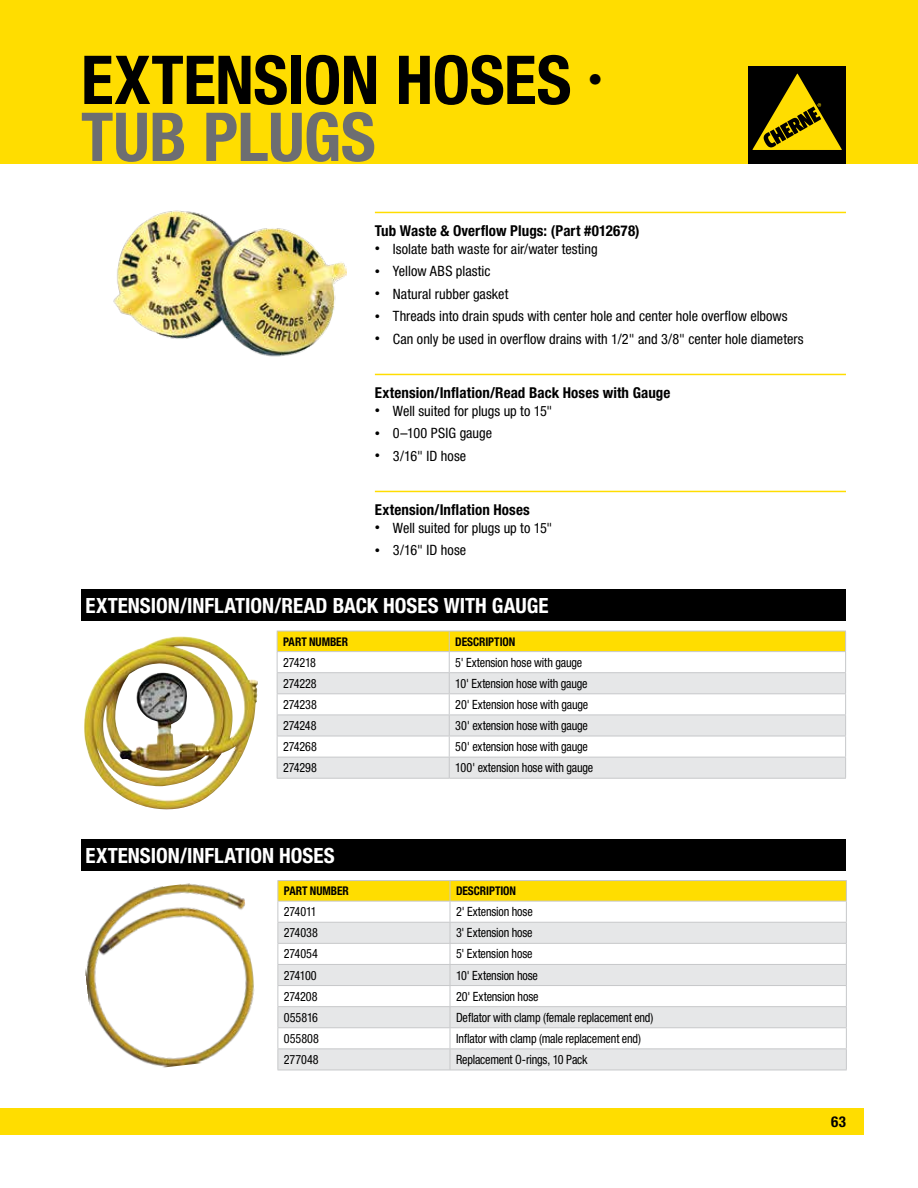
<style>
.page{position:relative;width:918px;height:1188px;background:#fff}
.page>*{position:absolute;margin:0;border:0;box-sizing:border-box;transform-origin:0 0}
.t1{font:700 condensed 67.5px "Helvetica Neue LT Std";letter-spacing:-.01em;color:#000}
.t2{font:700 condensed 67.5px "Helvetica Neue LT Std";letter-spacing:-.005em;color:#6d6e71}
.t3{font:700 condensed 30px "Helvetica Neue LT Std";color:#000}
.t4{font:700 condensed 21px "Helvetica Neue LT Std";color:#fff}
.t5{font:700 condensed 15px "Helvetica Neue LT Std";letter-spacing:.005em;color:#000}
.t6{font:condensed 14.25px "Helvetica Neue LT Std";letter-spacing:.005em;color:#000}
.t7{font:condensed 12.75px "Helvetica Neue LT Std";letter-spacing:-.015em;color:#000;scale:.95 1}
.t8{font:700 condensed 12px "Helvetica Neue LT Std";letter-spacing:-.005em;color:#000;scale:.95 1}
.s1{font-size:10.5px}
.s2{font-stretch:normal}
</style>
<div class="page">
<div style="left:0;top:0;width:918px;height:164px;background:#fd0"></div>
<img style="left:84px;top:636px;width:174px;height:174px">
<img style="left:113px;top:210px;width:234px;height:147px">
<hr style="left:278px;top:880px;width:172px;height:1px;background:#c7c8ca">
<hr style="left:450px;top:880px;width:397px;height:1px;background:#c7c8ca">
<hr style="left:278px;top:1070px;width:172px;height:1px;background:#c7c8ca">
<hr style="left:450px;top:1070px;width:397px;height:1px;background:#c7c8ca">
<svg style="left:278px;top:881px;width:569px;height:189px"></svg>
<hr style="left:278px;top:1027px;width:172px;height:1px;background:#c7c8ca">
<hr style="left:450px;top:1027px;width:397px;height:1px;background:#c7c8ca">
<img style="left:85px;top:883px;width:170px;height:185px">
<div style="left:81px;top:590px;width:765px;height:31px;background:#000"></div>
<div style="left:81px;top:839px;width:765px;height:32px;background:#000"></div>
<hr style="left:375px;top:212px;width:471px;height:1px;background:#fd0">
<hr style="left:375px;top:374px;width:471px;height:1px;background:#fd0">
<hr style="left:375px;top:491px;width:471px;height:1px;background:#fd0">
<hr style="left:277px;top:778px;width:172px;height:1px;background:#c7c8ca">
<hr style="left:449px;top:778px;width:397px;height:1px;background:#c7c8ca">
<svg style="left:277px;top:631px;width:569px;height:147px"></svg>
<hr style="left:277px;top:693px;width:172px;height:1px;background:#c7c8ca">
<hr style="left:449px;top:693px;width:397px;height:1px;background:#c7c8ca">
<div style="left:0;top:1108px;width:864px;height:28px;background:#fd0"></div>
<div style="left:748px;top:66px;width:98px;height:98px;background:#000"></div>
<svg style="left:752px;top:74px;width:90px;height:76px"></svg>
<h1 class="t1" style="left:81px;top:39px;width:492px">EXTENSION HOSES</h1>
<h1 class="t2" style="left:81px;top:96px;width:296px">TUB PLUGS</h1>
<h2 class="t3" style="left:588px;top:62px;width:16px">•</h2>
<p class="t5" style="left:375px;top:221px;width:266px">Tub Waste &amp; Overflow Plugs: (Part #012678)</p>
<p class="t6" style="left:375px;top:240px;width:224px"><span class="s1">•</span> Isolate bath waste for air/water testing</p>
<p class="t6" style="left:375px;top:263px;width:117px"><span class="s1">•</span> Yellow ABS plastic</p>
<p class="t6" style="left:375px;top:285px;width:135px"><span class="s1">•</span> Natural rubber gasket</p>
<p class="t6" style="left:375px;top:308px;width:414px"><span class="s1">•</span> Threads into drain spuds with center hole and center hole overflow elbows</p>
<p class="t6" style="left:375px;top:330px;width:430px"><span class="s1">•</span> Can only be used in overflow drains with 1/2" and 3/8" center hole diameters</p>
<p class="t5" style="left:375px;top:383px;width:297px">Extension/Inflation/Read Back Hoses with Gauge</p>
<p class="t6" style="left:375px;top:402px;width:179px"><span class="s1">•</span> Well suited for plugs up to 15"</p>
<p class="t6" style="left:375px;top:425px;width:119px"><span class="s1">•</span> 0–100 PSIG gauge</p>
<p class="t6" style="left:375px;top:447px;width:93px"><span class="s1">•</span> 3/16" ID hose</p>
<p class="t5" style="left:375px;top:500px;width:156px">Extension/Inflation Hoses</p>
<p class="t6" style="left:375px;top:519px;width:179px"><span class="s1">•</span> Well suited for plugs up to 15"</p>
<p class="t6" style="left:375px;top:542px;width:93px"><span class="s1">•</span> 3/16" ID hose</p>
<h3 class="t4" style="left:86px;top:593px;width:465px">EXTENSION/INFLATION/READ BACK HOSES WITH GAUGE</h3>
<p class="t8" style="left:283px;top:634px;width:70px">PART NUMBER</p>
<p class="t8" style="left:455px;top:634px;width:65px">DESCRIPTION</p>
<p class="t7" style="left:283px;top:655px;width:36px">274218</p>
<p class="t7" style="left:455px;top:655px;width:135px">5' Extension hose with gauge</p>
<p class="t7" style="left:283px;top:676px;width:37px">274228</p>
<p class="t7" style="left:455px;top:676px;width:141px">10' Extension hose with gauge</p>
<p class="t7" style="left:283px;top:697px;width:37px">274238</p>
<p class="t7" style="left:455px;top:697px;width:142px">20' Extension hose with gauge</p>
<p class="t7" style="left:283px;top:718px;width:37px">274248</p>
<p class="t7" style="left:455px;top:718px;width:141px">30<span class="s2">'</span> extension hose with gauge</p>
<p class="t7" style="left:283px;top:739px;width:37px">274268</p>
<p class="t7" style="left:455px;top:739px;width:141px">50<span class="s2">'</span> extension hose with gauge</p>
<p class="t7" style="left:283px;top:760px;width:37px">274298</p>
<p class="t7" style="left:455px;top:760px;width:147px">100<span class="s2">'</span> extension hose with gauge</p>
<h3 class="t4" style="left:86px;top:843px;width:251px">EXTENSION/INFLATION HOSES</h3>
<p class="t8" style="left:284px;top:884px;width:70px">PART NUMBER</p>
<p class="t8" style="left:456px;top:884px;width:65px">DESCRIPTION</p>
<p class="t7" style="left:284px;top:904px;width:36px">274011</p>
<p class="t7" style="left:456px;top:904px;width:82px">2' Extension hose</p>
<p class="t7" style="left:284px;top:925px;width:37px">274038</p>
<p class="t7" style="left:456px;top:925px;width:82px">3' Extension hose</p>
<p class="t7" style="left:284px;top:947px;width:37px">274054</p>
<p class="t7" style="left:456px;top:947px;width:82px">5' Extension hose</p>
<p class="t7" style="left:284px;top:968px;width:36px">274100</p>
<p class="t7" style="left:456px;top:968px;width:88px">10' Extension hose</p>
<p class="t7" style="left:284px;top:989px;width:37px">274208</p>
<p class="t7" style="left:456px;top:989px;width:88px">20' Extension hose</p>
<p class="t7" style="left:284px;top:1010px;width:37px">055816</p>
<p class="t7" style="left:456px;top:1010px;width:209px">Deflator with clamp (female replacement end)</p>
<p class="t7" style="left:284px;top:1031px;width:38px">055808</p>
<p class="t7" style="left:456px;top:1031px;width:196px">Inflator with clamp (male replacement end)</p>
<p class="t7" style="left:284px;top:1052px;width:38px">277048</p>
<p class="t7" style="left:456px;top:1052px;width:140px">Replacement O-rings, 10 Pack</p>
<p class="t5" style="left:831px;top:1113px;width:16px">63</p>
</div>
